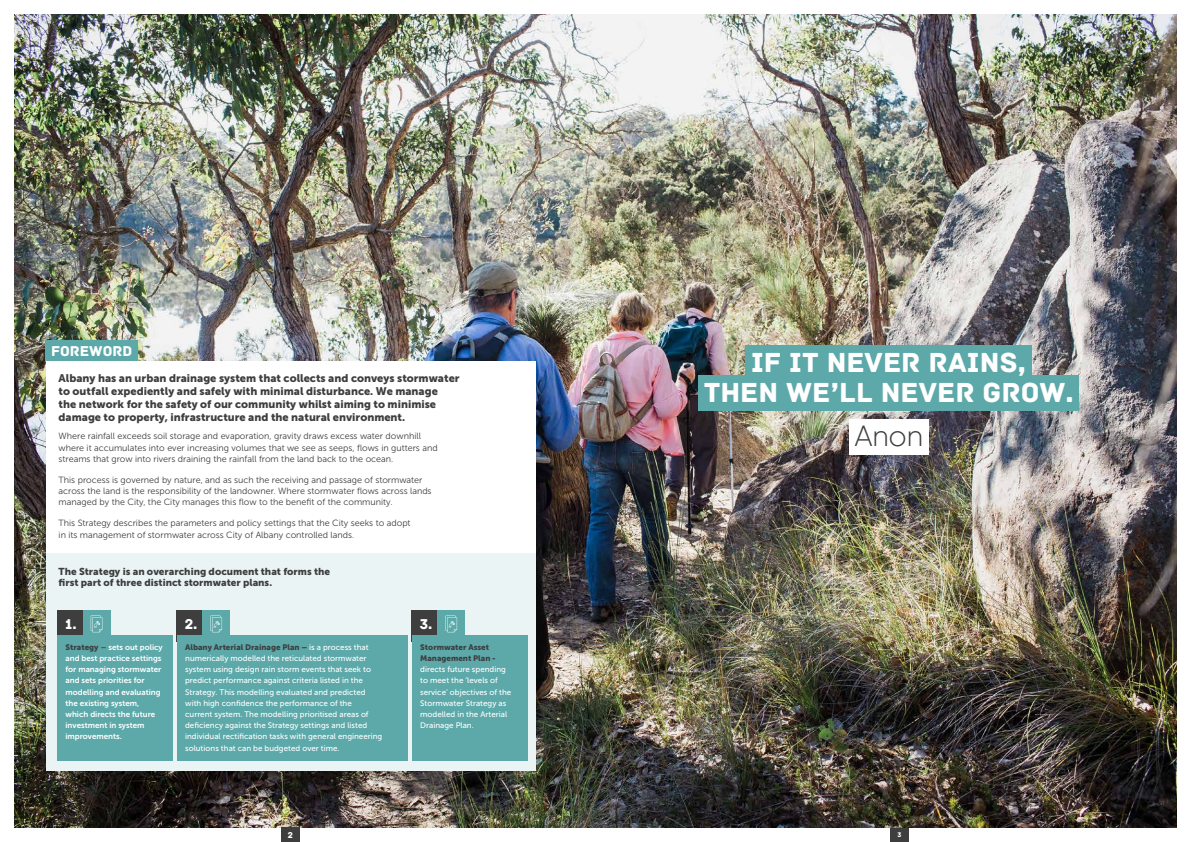
<style>
.page{position:relative;width:1191px;height:842px;background:#fff}
.page>*{position:absolute;margin:0;border:0;box-sizing:border-box;transform-origin:0 0}
.Heading_3{font:29px "Archive";color:#fff}
.Heading_3-2{font:300 29px "Gilroy";color:#3e3e3f}
.New_Heading_1_style{font:15px "Archive";color:#fff}
.Heading_4{font:11px/13px "Museo Sans 900";color:#3e3e3f}
.Body_copy{font:10px/11.2px "Museo Sans 900";color:#3e3e3f}
.Body_copy-2{font:9px/11.2px "Museo Sans 300";color:#3e3e3f}
.New_Heading_1_style-2{font:9px "Archive";color:#fff}
.Body_copy-3{font:8px/11.2px "Museo Sans 500";color:#fff}
.Body_copy-4{font:8px/11.2px "Museo Sans 700";color:#fff}
.t1{font:7px "Archive";color:#fff}
.s1{font-family:"Museo Sans 900";color:#3e3e3f}
.s2{color:#3e3e3f}
</style>
<div class="page">
<img style="left:14px;top:14px;width:1162px;height:814px">
<div style="left:890px;top:828px;width:19px;height:14px;background:#3e3e3f"></div>
<div style="left:45px;top:341px;width:93px;height:21px;background:#5da9aa"></div>
<div style="left:281px;top:828px;width:19px;height:14px;background:#3e3e3f"></div>
<div style="left:46px;top:361px;width:489px;height:207px;background:#fff"></div>
<div style="left:46px;top:553px;width:489px;height:218px;background:#ebf4f4"></div>
<div style="left:57px;top:610px;width:26px;height:32px;background:#3e3e3f"></div>
<div style="left:177px;top:610px;width:26px;height:32px;background:#3e3e3f"></div>
<div style="left:412px;top:610px;width:26px;height:32px;background:#3e3e3f"></div>
<div style="left:57px;top:635px;width:116px;height:126px;background:#5da9aa"></div>
<div style="left:177px;top:635px;width:230px;height:126px;background:#5da9aa"></div>
<div style="left:412px;top:635px;width:115px;height:126px;background:#5da9aa"></div>
<div style="left:83px;top:610px;width:27px;height:29px;background:#5da9aa"></div>
<svg style="left:91px;top:615px;width:11px;height:17px"></svg>
<div style="left:203px;top:610px;width:27px;height:29px;background:#5da9aa"></div>
<svg style="left:210px;top:615px;width:12px;height:17px"></svg>
<div style="left:438px;top:610px;width:27px;height:29px;background:#5da9aa"></div>
<svg style="left:445px;top:615px;width:12px;height:17px"></svg>
<div style="left:746px;top:346px;width:286px;height:35px;background:#5da9aa"></div>
<div style="left:698px;top:376px;width:381px;height:35px;background:#5da9aa"></div>
<div style="left:849px;top:419px;width:79px;height:35px;background:#fff"></div>
<p class="New_Heading_1_style" style="left:51px;top:342px;width:82px">FOREWORD</p>
<p class="Heading_4" style="left:59px;top:372px;width:402px">Albany has an urban drainage system that collects and conveys stormwater to outfall expediently and safely with minimal disturbance. We manage<br>the network for the safety of our community whilst aiming to minimise damage to property, infrastructure and the natural environment.</p>
<p class="Body_copy-2" style="left:59px;top:431px;width:380px">Where rainfall exceeds soil storage and evaporation, gravity draws excess water downhill where it accumulates into ever increasing volumes that we see as seeps, flows in gutters and streams that grow into rivers draining the rainfall from the land back to the ocean.</p>
<p class="Body_copy-2" style="left:59px;top:474px;width:374px">This process is governed by nature, and as such the receiving and passage of stormwater across the land is the responsibility of the landowner. Where stormwater flows across lands managed by the City, the City manages this flow to the benefit of the community.</p>
<p class="Body_copy-2" style="left:59px;top:518px;width:353px">This Strategy describes the parameters and policy settings that the City seeks to adopt in its management of stormwater across City of Albany controlled lands.</p>
<p class="Body_copy" style="left:59px;top:566px;width:273px">The Strategy is an overarching document that forms the first part of three distinct stormwater plans.</p>
<p class="New_Heading_1_style" style="left:65px;top:615px;width:13px">1.</p>
<p class="New_Heading_1_style" style="left:185px;top:615px;width:14px">2.</p>
<p class="New_Heading_1_style" style="left:420px;top:615px;width:14px">3.</p>
<p class="Body_copy-4" style="left:65px;top:641px;width:99px"><span class="s1">Strategy</span> <span class="s2">–</span> sets out policy and best practice settings for managing stormwater and sets priorities for modelling and evaluating the existing system, which directs the future investment in system improvements.</p>
<p class="Body_copy-3" style="left:185px;top:641px;width:199px"><span class="s1">Albany Arterial Drainage Plan –</span> is a process that numerically modelled the reticulated stormwater system using design rain storm events that seek to predict performance against criteria listed in the Strategy. This modelling evaluated and predicted with high confidence the performance of the<br>current system. The modelling prioritised areas of deficiency against the Strategy settings and listed individual rectification tasks with general engineering solutions that can be budgeted over time.</p>
<p class="Body_copy-3" style="left:420px;top:641px;width:93px"><span class="s1">Stormwater Asset<br>Management Plan - </span>directs future spending to meet the ‘levels of service’ objectives of the<br>Stormwater Strategy as modelled in the Arterial<br>Drainage Plan.</p>
<p class="New_Heading_1_style-2" style="left:288px;top:830px;width:7px">2</p>
<p class="Heading_3" style="left:751px;top:345px;width:277px">IF IT NEVER RAINS,</p>
<p class="Heading_3" style="left:703px;top:375px;width:371px">THEN WE’LL NEVER GROW.</p>
<p class="Heading_3-2" style="left:854px;top:418px;width:70px">Anon</p>
<p class="t1" style="left:897px;top:830px;width:5px">3</p>
</div>
